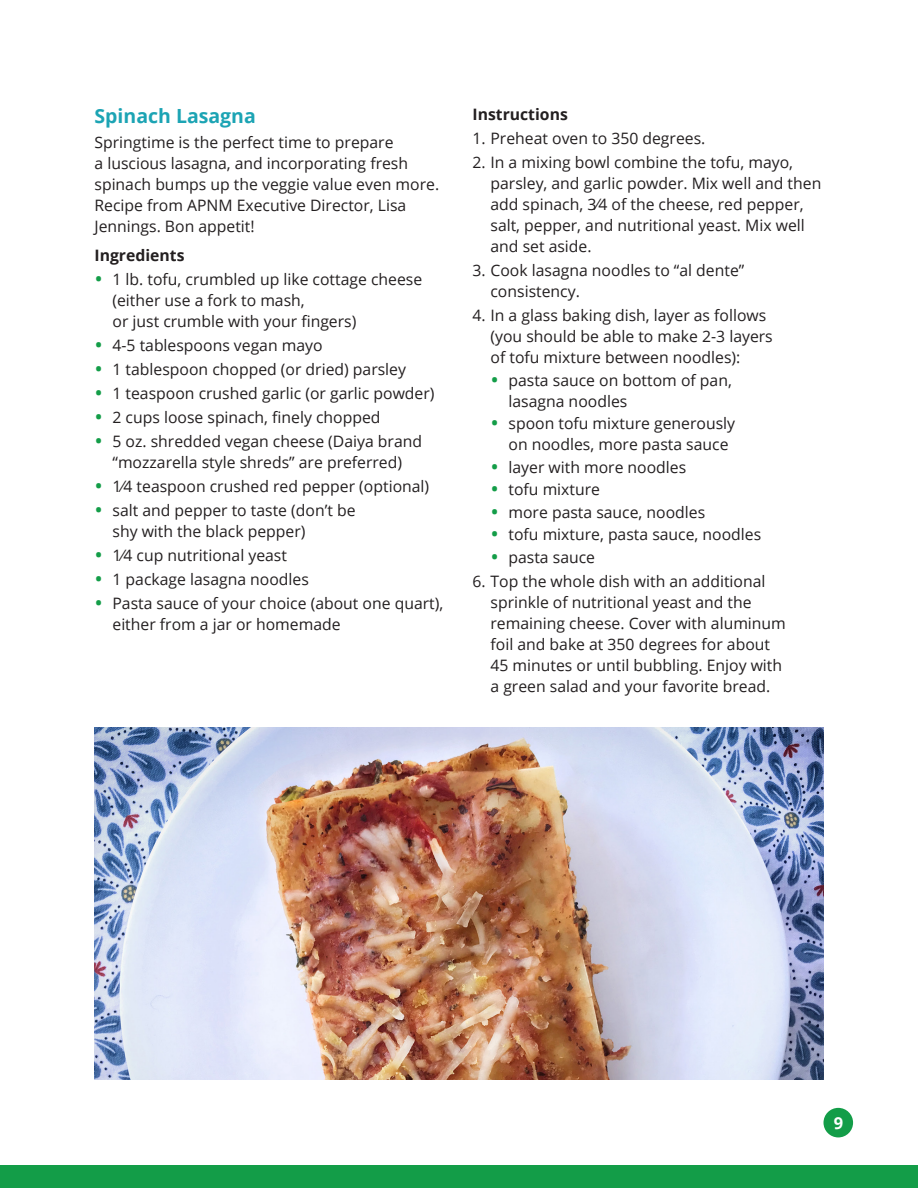
<style>
.page{position:relative;width:918px;height:1188px;background:#fff}
.page>*{position:absolute;margin:0;border:0;box-sizing:border-box;transform-origin:0 0}
.Subhead{font:700 19.5px "Open Sans";color:#1ca4b4}
.Body{font:700 16.5px "Open Sans";color:#fff}
.Body-2{font:15.75px/21px "Open Sans";color:#231f20}
.Body-3{font:700 15.75px "Open Sans";color:#231f20}
.s1{font-size:22.5px;color:#139d48}
</style>
<div class="page">
<img style="left:94px;top:727px;width:730px;height:353px">
<div style="left:0;top:1166px;width:918px;height:22px;background:#139d48"></div>
<div style="left:823px;top:1108px;width:30px;height:29px;background:#139d48;border-radius:50%"></div>
<p class="Subhead" style="left:94px;top:102px;width:163px">Spinach Lasagna</p>
<p class="Body-2" style="left:94px;top:132px;width:346px">Springtime is the perfect time to prepare<br>a luscious lasagna, and incorporating fresh spinach bumps up the veggie value even more.<br>Recipe from APNM Executive Director, Lisa Jennings. Bon appetit!</p>
<p class="Body-3" style="left:94px;top:244px;width:92px">Ingredients</p>
<p class="Body-2" style="left:112px;top:268px;width:311px;text-indent:-18px"><span class="s1">•</span> 1 lb. tofu, crumbled up like cottage cheese (either use a fork to mash,<br>or just crumble with your fingers)</p>
<p class="Body-2" style="left:94px;top:334px;width:230px"><span class="s1">•</span> 4-5 tablespoons vegan mayo</p>
<p class="Body-2" style="left:94px;top:358px;width:313px"><span class="s1">•</span> 1 tablespoon chopped (or dried) parsley</p>
<p class="Body-2" style="left:94px;top:382px;width:342px"><span class="s1">•</span> 1 teaspoon crushed garlic (or garlic powder)</p>
<p class="Body-2" style="left:94px;top:406px;width:288px"><span class="s1">•</span> 2 cups loose spinach, finely chopped</p>
<p class="Body-2" style="left:94px;top:430px;width:329px;text-align:center"><span class="s1">•</span> 5 oz. shredded vegan cheese (Daiya brand “mozzarella style shreds” are preferred)</p>
<p class="Body-2" style="left:94px;top:475px;width:336px"><span class="s1">•</span> 1⁄4 teaspoon crushed red pepper (optional)</p>
<p class="Body-2" style="left:112px;top:499px;width:245px;text-indent:-18px"><span class="s1">•</span> salt and pepper to taste (don’t be shy with the black pepper)</p>
<p class="Body-2" style="left:94px;top:544px;width:194px"><span class="s1">•</span> 1⁄4 cup nutritional yeast</p>
<p class="Body-2" style="left:94px;top:568px;width:216px"><span class="s1">•</span> 1 package lasagna noodles</p>
<p class="Body-2" style="left:112px;top:592px;width:332px;text-indent:-18px"><span class="s1">•</span> Pasta sauce of your choice (about one quart), either from a jar or homemade</p>
<p class="Body-3" style="left:472px;top:103px;width:97px">Instructions</p>
<p class="Body-2" style="left:472px;top:127px;width:234px">1. Preheat oven to 350 degrees.</p>
<p class="Body-2" style="left:490px;top:151px;width:332px;text-indent:-18px">2. In a mixing bowl combine the tofu, mayo, parsley, and garlic powder. Mix well and then add spinach, 3⁄4 of the cheese, red pepper, salt, pepper, and nutritional yeast. Mix well and set aside.</p>
<p class="Body-2" style="left:490px;top:259px;width:255px;text-indent:-18px">3. Cook lasagna noodles to “al dente” consistency.</p>
<p class="Body-2" style="left:490px;top:304px;width:284px;text-indent:-18px">4. In a glass baking dish, layer as follows (you should be able to make 2-3 layers of tofu mixture between noodles):</p>
<p class="Body-2" style="left:508px;top:369px;width:225px;text-indent:-18px"><span class="s1">•</span> pasta sauce on bottom of pan, lasagna noodles</p>
<p class="Body-2" style="left:508px;top:412px;width:228px;text-indent:-18px"><span class="s1">•</span> spoon tofu mixture generously on noodles, more pasta sauce</p>
<p class="Body-2" style="left:490px;top:456px;width:197px"><span class="s1">•</span> layer with more noodles</p>
<p class="Body-2" style="left:490px;top:478px;width:111px"><span class="s1">•</span> tofu mixture</p>
<p class="Body-2" style="left:490px;top:501px;width:216px"><span class="s1">•</span> more pasta sauce, noodles</p>
<p class="Body-2" style="left:490px;top:523px;width:272px"><span class="s1">•</span> tofu mixture, pasta sauce, noodles</p>
<p class="Body-2" style="left:490px;top:546px;width:106px"><span class="s1">•</span> pasta sauce</p>
<p class="Body-2" style="left:490px;top:570px;width:297px;text-indent:-18px">6. Top the whole dish with an additional sprinkle of nutritional yeast and the remaining cheese. Cover with aluminum foil and bake at 350 degrees for about 45 minutes or until bubbling. Enjoy with a green salad and your favorite bread.</p>
<p class="Body" style="left:834px;top:1111px;width:11px">9</p>
</div>
